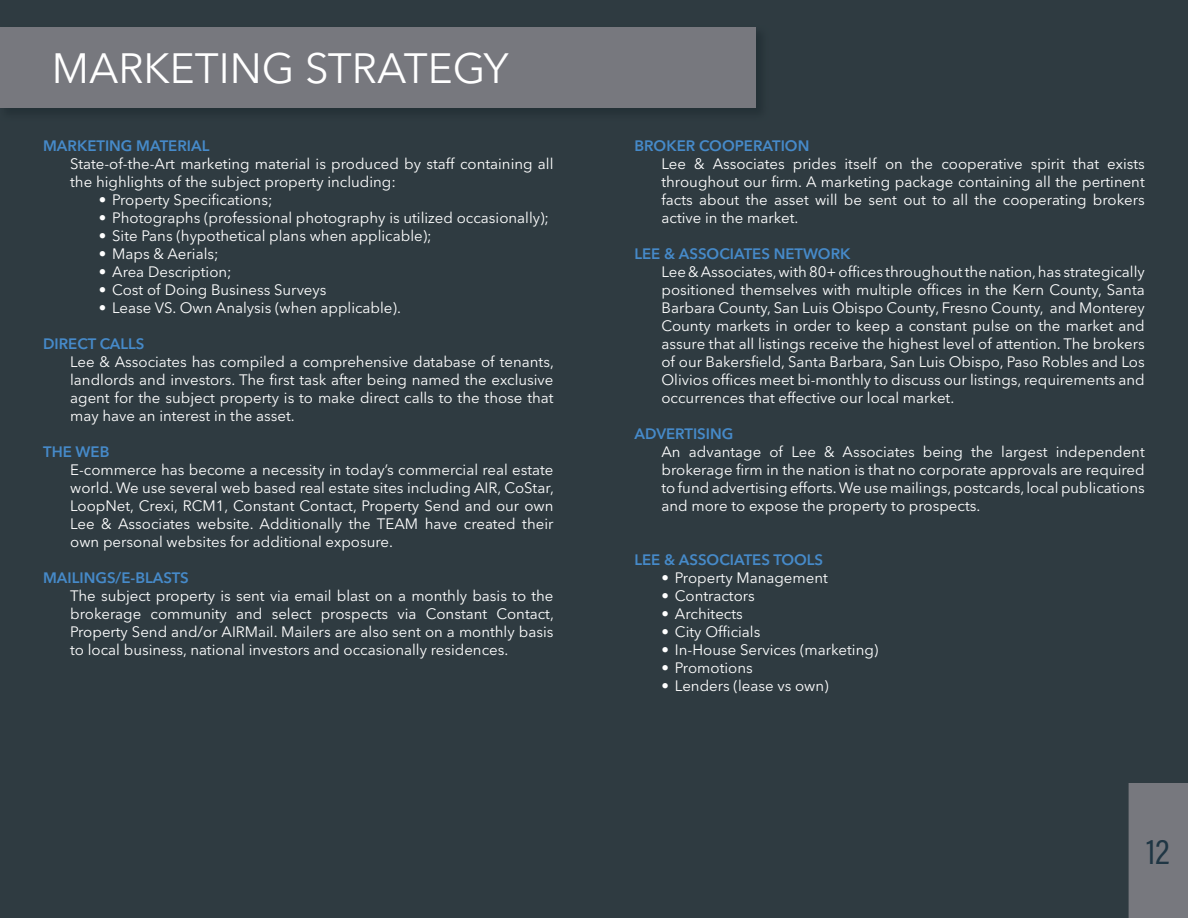
<style>
.page{position:relative;width:1188px;height:918px;background:#2f3b41}
.page>*{position:absolute;margin:0;border:0;box-sizing:border-box;transform-origin:0 0}
.t1{font:42px "Avenir Next LT Pro";color:#fff}
.t2{font:15px/18px "Avenir Next LT Pro";color:#fff;text-align:justify}
.t3{font:600 15px "Avenir Next LT Pro";color:#468ac9}
</style>
<div class="page">
<div style="left:0;top:27px;width:756px;height:81px;background:#77787e"></div>
<div style="left:1129px;top:783px;width:59px;height:135px;background:#77787e"></div>
<h1 class="t1" style="left:52px;top:44px;width:458px">MARKETING STRATEGY</h1>
<p class="t3" style="left:43px;top:137px;width:168px">MARKETING MATERIAL</p>
<p class="t2" style="left:70px;top:155px;width:485px">State-of-the-Art marketing material is produced by staff containing all the highlights of the subject property including:</p>
<p class="t2" style="left:99px;top:191px;width:175px">• Property Specifications;</p>
<p class="t2" style="left:99px;top:209px;width:452px">• Photographs (professional photography is utilized occasionally);</p>
<p class="t2" style="left:99px;top:227px;width:335px">• Site Pans (hypothetical plans when applicable);</p>
<p class="t2" style="left:99px;top:245px;width:121px">• Maps &amp; Aerials;</p>
<p class="t2" style="left:99px;top:263px;width:135px">• Area Description;</p>
<p class="t2" style="left:99px;top:281px;width:229px">• Cost of Doing Business Surveys</p>
<p class="t2" style="left:99px;top:299px;width:304px">• Lease VS. Own Analysis (when applicable).</p>
<p class="t3" style="left:43px;top:335px;width:103px">DIRECT CALLS</p>
<p class="t2" style="left:70px;top:353px;width:485px">Lee &amp; Associates has compiled a comprehensive database of tenants, landlords and investors. The first task after being named the exclusive agent for the subject property is to make direct calls to the those that may have an interest in the asset.</p>
<p class="t3" style="left:43px;top:443px;width:68px">THE WEB</p>
<p class="t2" style="left:70px;top:461px;width:485px">E-commerce has become a necessity in today’s commercial real estate world. We use several web based real estate sites including AIR, CoStar, LoopNet, Crexi, RCM1, Constant Contact, Property Send and our own Lee &amp; Associates website. Additionally the TEAM have created their own personal websites for additional exposure.</p>
<p class="t3" style="left:43px;top:569px;width:147px">MAILINGS/E-BLASTS</p>
<p class="t2" style="left:70px;top:587px;width:485px">The subject property is sent via email blast on a monthly basis to the brokerage community and select prospects via Constant Contact, Property Send and/or AIRMail. Mailers are also sent on a monthly basis to local business, national investors and occasionally residences.</p>
<p class="t3" style="left:634px;top:137px;width:176px">BROKER COOPERATION</p>
<p class="t2" style="left:661px;top:155px;width:485px">Lee &amp; Associates prides itself on the cooperative spirit that exists throughout our firm. A marketing package containing all the pertinent facts about the asset will be sent out to all the cooperating brokers active in the market.</p>
<p class="t3" style="left:634px;top:245px;width:217px">LEE &amp; ASSOCIATES NETWORK</p>
<p class="t2" style="left:661px;top:263px;width:485px">Lee &amp; Associates, with 80+ offices throughout the nation, has strategically positioned themselves with multiple offices in the Kern County, Santa Barbara County, San Luis Obispo County, Fresno County, and Monterey County markets in order to keep a constant pulse on the market and assure that all listings receive the highest level of attention. The brokers of our Bakersfield, Santa Barbara, San Luis Obispo, Paso Robles and Los Olivios offices meet bi-monthly to discuss our listings, requirements and occurrences that effective our local market.</p>
<p class="t3" style="left:634px;top:425px;width:100px">ADVERTISING</p>
<p class="t2" style="left:661px;top:443px;width:485px">An advantage of Lee &amp; Associates being the largest independent brokerage firm in the nation is that no corporate approvals are required to fund advertising efforts. We use mailings, postcards, local publications and more to expose the property to prospects.</p>
<p class="t3" style="left:634px;top:551px;width:190px">LEE &amp; ASSOCIATES TOOLS</p>
<p class="t2" style="left:661px;top:569px;width:168px">• Property Management</p>
<p class="t2" style="left:661px;top:587px;width:95px">• Contractors</p>
<p class="t2" style="left:661px;top:605px;width:83px">• Architects</p>
<p class="t2" style="left:661px;top:623px;width:100px">• City Officials</p>
<p class="t2" style="left:661px;top:641px;width:218px">• In-House Services (marketing)</p>
<p class="t2" style="left:661px;top:659px;width:93px">• Promotions</p>
<p class="t2" style="left:661px;top:677px;width:169px">• Lenders (lease vs own)</p>
</div>
